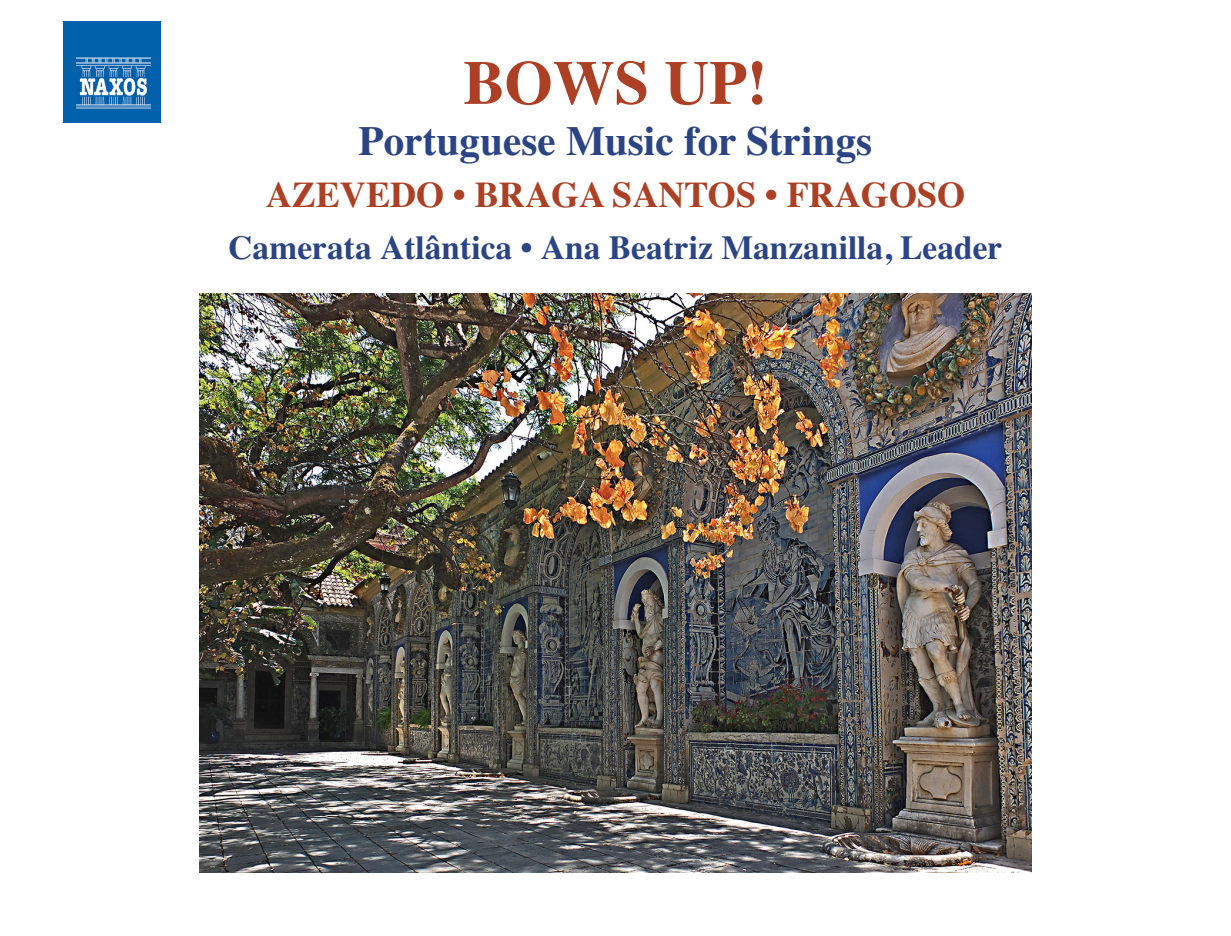
<style>
.page{position:relative;width:1231px;height:936px;background:#fff}
.page>*{position:absolute;margin:0;border:0;box-sizing:border-box;transform-origin:0 0}
.t1{font:700 61.8px "Times";color:#ad4024}
.t2{font:700 41.25px "Times";color:#2b4484}
.t3{font:700 36.15px "Times";color:#ad4024}
.t4{font:700 33.45px "Times";color:#2b4484}
</style>
<div class="page">
<img style="left:200px;top:294px;width:831px;height:578px">
<div style="left:64px;top:21px;width:97px;height:102px;background:#0161aa"></div>
<img style="left:76px;top:58px;width:74px;height:50px">
<h1 class="t1" style="left:463px;top:46px;width:306px">BOWS UP!</h1>
<p class="t2" style="left:359px;top:117px;width:515px">Portuguese Music for Strings</p>
<p class="t3" style="left:266px;top:173px;width:701px">AZEVEDO • BRAGA SANTOS • FRAGOSO</p>
<p class="t4" style="left:228px;top:227px;width:775px">Camerata Atlântica • Ana Beatriz Manzanilla, Leader</p>
</div>
